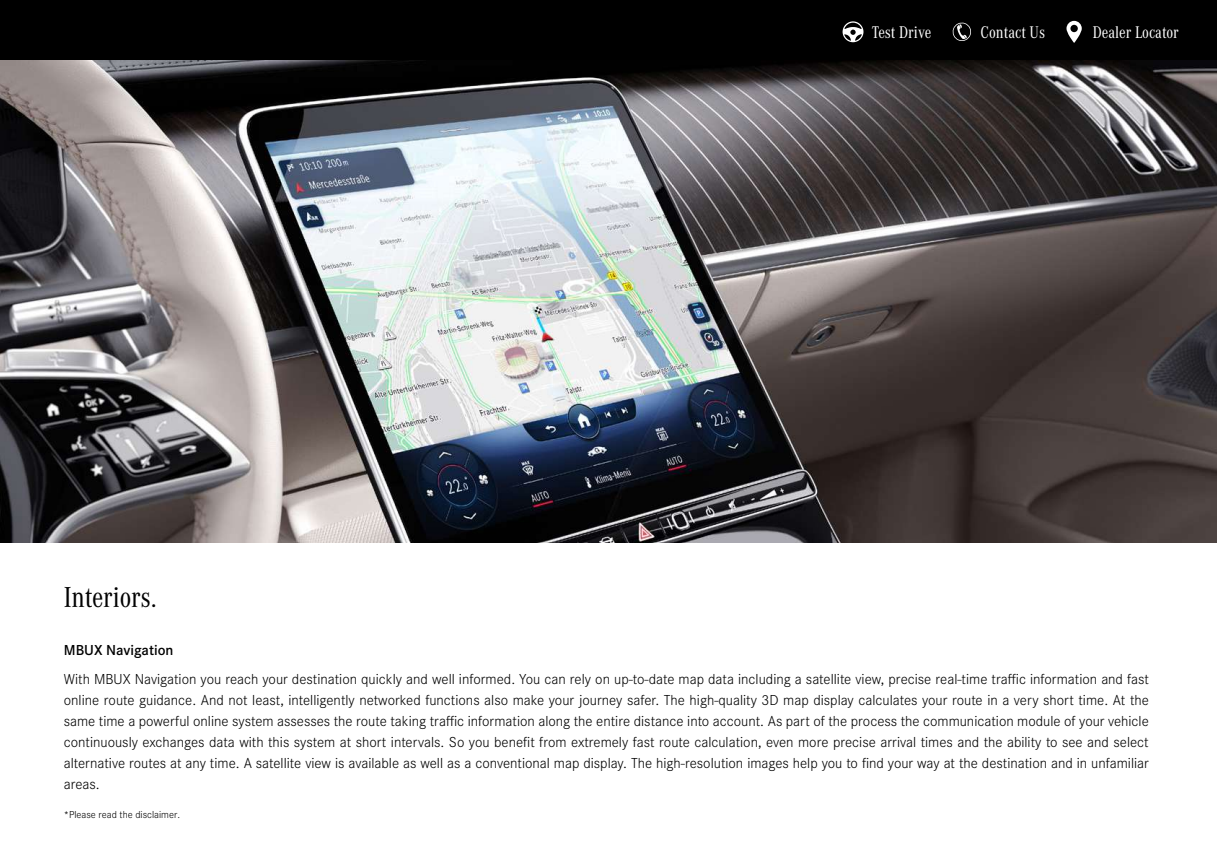
<style>
.page{position:relative;width:1217px;height:864px;background:#fff}
.page>*{position:absolute;margin:0;border:0;box-sizing:border-box;transform-origin:0 0}
.t1{font:30px "Corporate A Con";letter-spacing:-.005em;color:#000}
.t2{font:17.55px "Corporate A Con";color:#fff}
.t3{font:300 15px/21px "Corporate S";color:#000;text-align:justify}
.t4{font:600 15px "Corporate S";color:#000}
.t5{font:300 10.5px "Corporate S";color:#000}
</style>
<div class="page">
<div style="left:0;top:0;width:1216px;height:61px;background:#000"></div>
<svg style="left:842px;top:21px;width:21px;height:21px"></svg>
<svg style="left:1066px;top:21px;width:15px;height:22px"></svg>
<svg style="left:952px;top:22px;width:19px;height:19px"></svg>
<img style="left:0;top:61px;width:1216px;height:481px">
<p class="t2" style="left:871px;top:23px;width:61px">Test Drive</p>
<p class="t2" style="left:980px;top:23px;width:66px">Contact Us</p>
<p class="t2" style="left:1092px;top:23px;width:87px">Dealer Locator</p>
<h1 class="t1" style="left:64px;top:580px;width:94px">Interiors.</h1>
<p class="t4" style="left:64px;top:640px;width:111px">MBUX Navigation</p>
<p class="t3" style="left:64px;top:668px;width:1086px">With MBUX Navigation you reach your destination quickly and well informed. You can rely on up-to-date map data including a satellite view, precise real-time traffic information and fast online route guidance. And not least, intelligently networked functions also make your journey safer. The high-quality 3D map display calculates your route in a very short time. At the same time a powerful online system assesses the route taking traffic information along the entire distance into account. As part of the process the communication module of your vehicle continuously exchanges data with this system at short intervals. So you benefit from extremely fast route calculation, even more precise arrival times and the ability to see and select alternative routes at any time. A satellite view is available as well as a conventional map display. The high-resolution images help you to find your way at the destination and in unfamiliar areas.</p>
<p class="t5" style="left:64px;top:808px;width:118px">*Please read the disclaimer.</p>
</div>
